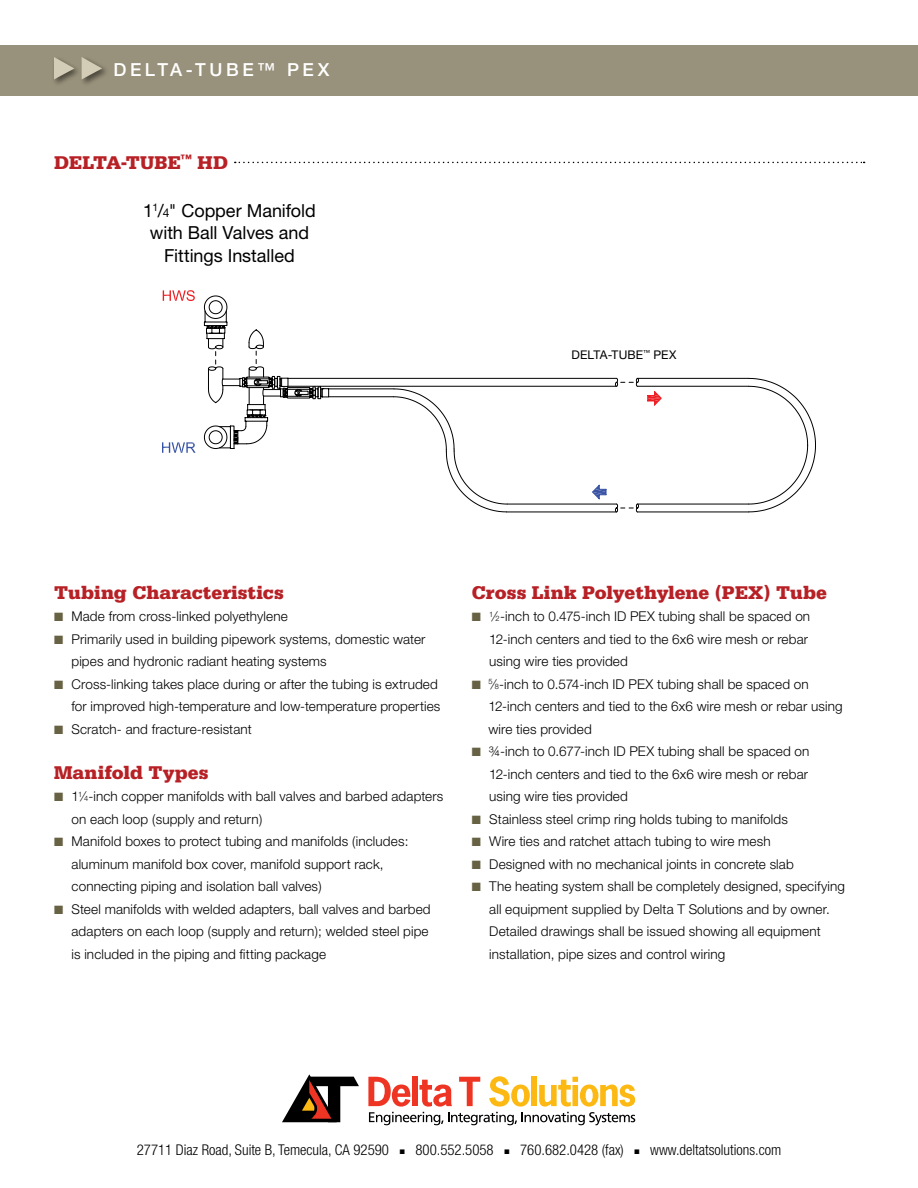
<style>
.page{position:relative;width:918px;height:1188px;background:#fff}
.page>*{position:absolute;margin:0;border:0;box-sizing:border-box;transform-origin:0 0}
.subhead{font:900 19.5px "Serifa";letter-spacing:.005em;color:#b72126}
.subhead-2{font:18px/22.5px "Helvetica Neue";letter-spacing:-.005em;color:#000;text-align:center}
.Pg_2_banner{font:500 18px "Helvetica Neue";letter-spacing:.2em;color:#fff}
.t1{font:300 condensed 14.85px "Helvetica Neue";color:#000}
.body_copy{font:300 13.5px/22.5px "Helvetica Neue";letter-spacing:.01em;color:#000}
.subhead-3{font:300 13.5px "Helvetica Neue";letter-spacing:.01em;color:#000}
.subhead-4{font:12px "Helvetica Neue";letter-spacing:.015em;color:#000}
.s1{font-size:12px}
.s2{color:#676244}
.s3{font-size:7.35px}
</style>
<div class="page">
<svg style="left:203px;top:295px;width:613px;height:217px"></svg>
<svg style="left:163px;top:290px;width:32px;height:11px"></svg>
<svg style="left:162px;top:442px;width:34px;height:11px"></svg>
<div style="left:0;top:45px;width:918px;height:51px;background:#98917b"></div>
<svg style="left:368px;top:1076px;width:267px;height:49px"></svg>
<svg style="left:282px;top:1074px;width:77px;height:48px"></svg>
<div style="left:52px;top:56px;width:57px;height:31px;background:#000;opacity:.5"></div>
<svg style="left:54px;top:57px;width:20px;height:22px"></svg>
<svg style="left:82px;top:57px;width:20px;height:22px"></svg>
<svg style="left:235px;top:162px;width:630px;height:1px"></svg>
<p class="Pg_2_banner" style="left:113px;top:59px;width:218px">DELTA-TUBE™ PEX</p>
<p class="subhead" style="left:54px;top:151px;width:176px">DELTA-TUBE<sup>™</sup> HD</p>
<p class="subhead-2" style="left:143px;top:199px;width:174px">1<sup>1</sup>/<span class="s1">4</span>" Copper Manifold with Ball Valves and<br>Fittings Installed</p>
<p class="subhead-4" style="left:572px;top:348px;width:106px">DELTA-TUBE<sup>™</sup> PEX</p>
<p class="subhead" style="left:54px;top:581px;width:231px">Tubing Characteristics</p>
<p class="subhead-3" style="left:54px;top:608px;width:235px"><span class="s2">■</span> Made from cross-linked polyethylene</p>
<p class="body_copy" style="left:72px;top:627px;width:356px;text-indent:-17px"><span class="s2">■</span> Primarily used in building pipework systems, domestic water pipes and hydronic radiant heating systems</p>
<p class="body_copy" style="left:54px;top:672px;width:388px;text-align:right"><span class="s2">■</span> Cross-linking takes place during or after the tubing is extruded for improved high-temperature and low-temperature properties</p>
<p class="body_copy" style="left:54px;top:717px;width:199px"><span class="s2">■</span> Scratch- and fracture-resistant</p>
<p class="subhead" style="left:54px;top:761px;width:156px">Manifold Types</p>
<p class="body_copy" style="left:72px;top:785px;width:373px;text-indent:-17px"><span class="s2">■</span> 1<sup>1</sup>⁄<span class="s3">4</span>-inch copper manifolds with ball valves and barbed adapters on each loop (supply and return)</p>
<p class="body_copy" style="left:72px;top:830px;width:339px;text-indent:-17px"><span class="s2">■</span> Manifold boxes to protect tubing and manifolds (includes: aluminum manifold box cover, manifold support rack, connecting piping and isolation ball valves)</p>
<p class="body_copy" style="left:72px;top:897px;width:361px;text-indent:-17px"><span class="s2">■</span> Steel manifolds with welded adapters, ball valves and barbed adapters on each loop (supply and return); welded steel pipe is included in the piping and fitting package</p>
<p class="subhead" style="left:472px;top:581px;width:357px">Cross Link Polyethylene (PEX) Tube</p>
<p class="body_copy" style="left:489px;top:605px;width:322px;text-indent:-17px"><span class="s2">■</span> <sup>1</sup>⁄<span class="s3">2</span>-inch to 0.475-inch ID PEX tubing shall be spaced on<br>12-inch centers and tied to the 6x6 wire mesh or rebar using wire ties provided</p>
<p class="body_copy" style="left:488px;top:672px;width:356px;text-indent:-17px"><span class="s2">■</span> <sup>5</sup>⁄<span class="s3">8</span>-inch to 0.574-inch ID PEX tubing shall be spaced on<br>12-inch centers and tied to the 6x6 wire mesh or rebar using wire ties provided</p>
<p class="body_copy" style="left:489px;top:740px;width:322px;text-align:justify;text-indent:-17px"><span class="s2">■</span> ¾-inch to 0.677-inch ID PEX tubing shall be spaced on 12-inch centers and tied to the 6x6 wire mesh or rebar using wire ties provided</p>
<p class="body_copy" style="left:472px;top:807px;width:318px"><span class="s2">■</span> Stainless steel crimp ring holds tubing to manifolds</p>
<p class="body_copy" style="left:472px;top:830px;width:300px"><span class="s2">■</span> Wire ties and ratchet attach tubing to wire mesh</p>
<p class="body_copy" style="left:472px;top:852px;width:324px"><span class="s2">■</span> Designed with no mechanical joints in concrete slab</p>
<p class="body_copy" style="left:489px;top:875px;width:357px;text-indent:-17px"><span class="s2">■</span> The heating system shall be completely designed, specifying all equipment supplied by Delta T Solutions and by owner.<br>Detailed drawings shall be issued showing all equipment installation, pipe sizes and control wiring</p>
<p class="t1" style="left:137px;top:1142px;width:254px">27711 Diaz Road, Suite B, Temecula, CA 92590</p>
<p class="t1" style="left:400px;top:1142px;width:95px">■ 800.552.5058</p>
<p class="t1" style="left:504px;top:1142px;width:121px">■ 760.682.0428 (fax)</p>
<p class="t1" style="left:635px;top:1142px;width:148px">■ www.deltatsolutions.com</p>
</div>
